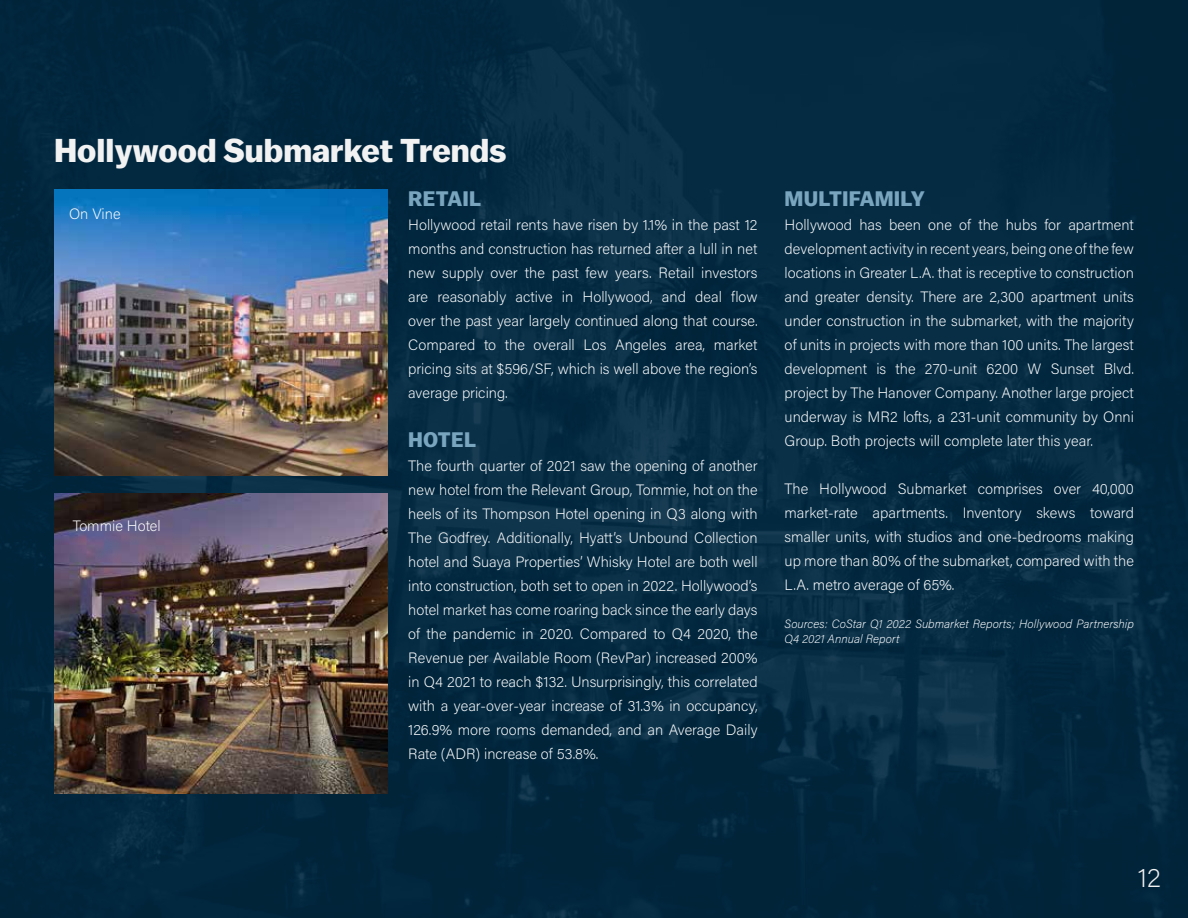
<style>
.page{position:relative;width:1188px;height:918px;background:#fff}
.page>*{position:absolute;margin:0;border:0;box-sizing:border-box;transform-origin:0 0}
.t1{font:700 33px "Balto";color:#f2f2f2}
.t2{font:200 27px "Acumin Pro";color:#f2f2f2}
.t3{font:700 21px "Balto";letter-spacing:.01em;color:#7aa5bf}
.t4{font:200 15px/24px "Acumin Pro";color:#fff;text-align:justify}
.t5{font:italic 200 12px/14.4px "Acumin Pro";color:#fff}
</style>
<div class="page">
<img style="left:0;top:0;width:1188px;height:918px">
<img style="left:54px;top:189px;width:334px;height:286px">
<img style="left:54px;top:493px;width:334px;height:300px">
<h1 class="t1" style="left:54px;top:130px;width:454px">Hollywood Submarket Trends</h1>
<p class="t4" style="left:69px;top:202px;width:53px">On Vine</p>
<p class="t4" style="left:73px;top:513px;width:89px">Tommie Hotel</p>
<h3 class="t3" style="left:408px;top:186px;width:75px">RETAIL</h3>
<p class="t4" style="left:408px;top:212px;width:351px">Hollywood retail rents have risen by 1.1% in the past 12 months and construction has returned after a lull in net new supply over the past few years. Retail investors are reasonably active in Hollywood, and deal flow over the past year largely continued along that course.<br>Compared to the overall Los Angeles area, market pricing sits at $596/SF, which is well above the region’s average pricing.</p>
<h3 class="t3" style="left:408px;top:427px;width:70px">HOTEL</h3>
<p class="t4" style="left:408px;top:453px;width:351px">The fourth quarter of 2021 saw the opening of another new hotel from the Relevant Group, Tommie, hot on the heels of its Thompson Hotel opening in Q3 along with The Godfrey. Additionally, Hyatt’s Unbound Collection hotel and Suaya Properties’ Whisky Hotel are both well into construction, both set to open in 2022. Hollywood’s hotel market has come roaring back since the early days of the pandemic in 2020. Compared to Q4 2020, the Revenue per Available Room (RevPar) increased 200% in Q4 2021 to reach $132. Unsurprisingly, this correlated with a year-over-year increase of 31.3% in occupancy, 126.9% more rooms demanded, and an Average Daily Rate (ADR) increase of 53.8%.</p>
<h3 class="t3" style="left:785px;top:186px;width:142px">MULTIFAMILY</h3>
<p class="t4" style="left:785px;top:212px;width:351px">Hollywood has been one of the hubs for apartment development activity in recent years, being one of the few locations in Greater L.A. that is receptive to construction and greater density. There are 2,300 apartment units under construction in the submarket, with the majority of units in projects with more than 100 units. The largest development is the 270-unit 6200 W Sunset Blvd. project by The Hanover Company. Another large project underway is MR2 lofts, a 231-unit community by Onni Group. Both projects will complete later this year.</p>
<p class="t4" style="left:785px;top:476px;width:351px">The Hollywood Submarket comprises over 40,000 market-rate apartments. Inventory skews toward smaller units, with studios and one-bedrooms making up more than 80% of the submarket, compared with the L.A. metro average of 65%.</p>
<p class="t5" style="left:785px;top:617px;width:351px">Sources: CoStar Q1 2022 Submarket Reports; Hollywood Partnership<br>Q4 2021 Annual Report</p>
<h2 class="t2" style="left:1138px;top:859px;width:25px">12</h2>
</div>
